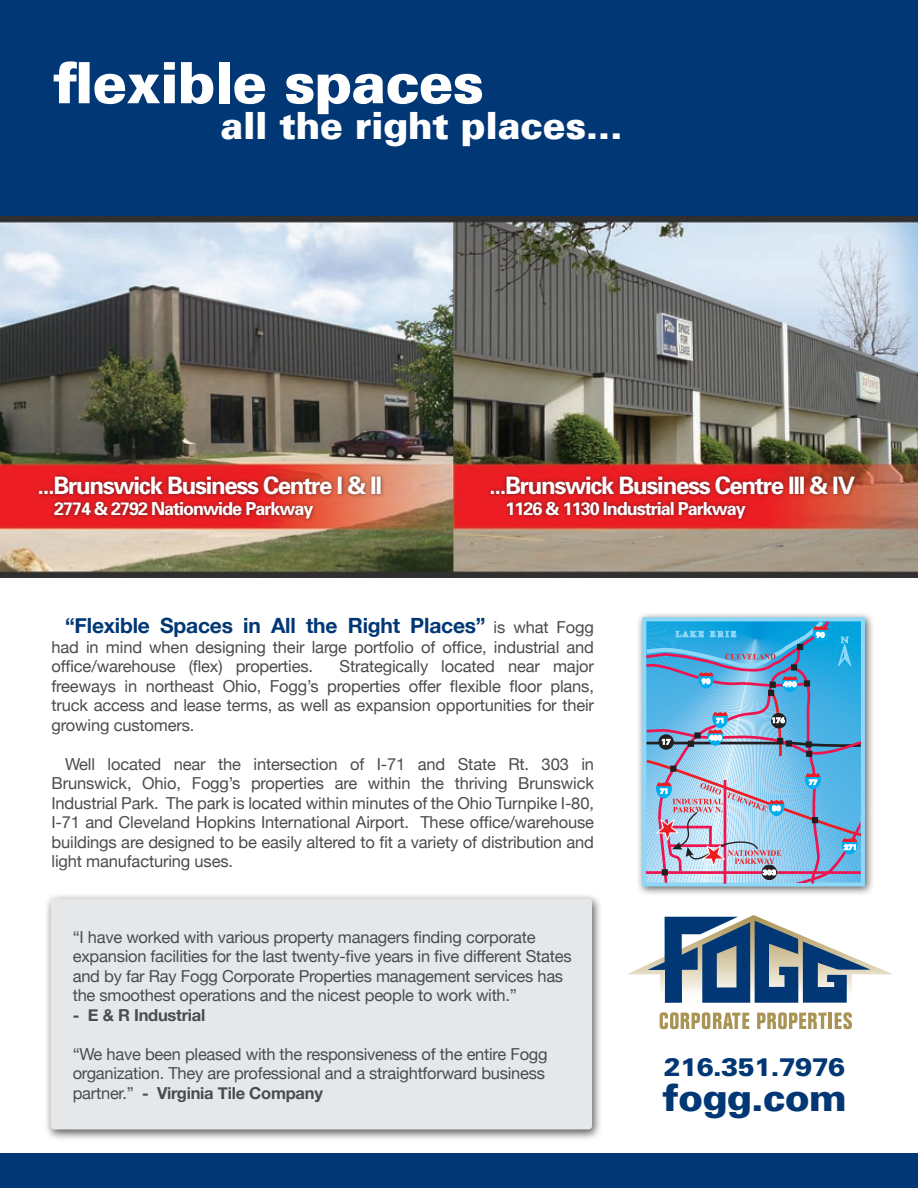
<style>
.page{position:relative;width:918px;height:1188px;background:#fff}
.page>*{position:absolute;margin:0;border:0;box-sizing:border-box;transform-origin:0 0}
.t1{font:900 57px "Univers";letter-spacing:-.02em;color:#fff}
.t2{font:900 37.5px "Univers";letter-spacing:-.01em;color:#fff}
.t3{font:900 37.5px "Univers";letter-spacing:-.02em;color:#013775}
.t4{font:900 25.5px "Univers";letter-spacing:-.02em;color:#013775}
.t5{font:700 24px "Univers";letter-spacing:-.055em;color:#fff}
.t6{font:700 21px "Helvetica Neue";letter-spacing:-.01em;color:#013775}
.t7{font:700 18px "Univers";letter-spacing:-.055em;color:#fff}
.t8{font:16.5px/19.5px "Helvetica Neue";letter-spacing:-.015em;color:#4b4c4d}
.t9{font:700 16.5px "Helvetica Neue";letter-spacing:-.015em;color:#4b4c4d}
.s1{font-weight:400;font-size:16.5px;color:#4b4c4d}
.s2{font-weight:700}
</style>
<div class="page">
<div style="left:0;top:0;width:918px;height:286px;background:#013775"></div>
<svg style="left:627px;top:915px;width:266px;height:114px"></svg>
<div style="left:0;top:1154px;width:918px;height:34px;background:#013775"></div>
<img style="left:0;top:216px;width:918px;height:361px">
<div style="left:43px;top:893px;width:559px;height:248px;background:#231f20;opacity:.75"></div>
<div style="left:51px;top:898px;width:541px;height:231px;background:#e6e7e9;border-radius:4px"></div>
<div style="left:35px;top:472px;width:350px;height:51px;background:#231f20;opacity:.65"></div>
<div style="left:487px;top:472px;width:372px;height:51px;background:#231f20;opacity:.65"></div>
<div style="left:636px;top:611px;width:239px;height:285px;background:#231f20;opacity:.75"></div>
<svg style="left:642px;top:618px;width:224px;height:269px;background:#7bafd5"></svg>
<h1 class="t1" style="left:52px;top:48px;width:433px">flexible spaces</h1>
<h2 class="t2" style="left:220px;top:103px;width:404px">all the right places...</h2>
<h3 class="t5" style="left:38px;top:470px;width:346px">...Brunswick Business Centre I &amp; II</h3>
<p class="t7" style="left:54px;top:497px;width:261px">2774 &amp; 2792 Nationwide Parkway</p>
<h3 class="t5" style="left:489px;top:470px;width:367px">...Brunswick Business Centre III &amp; IV</h3>
<p class="t7" style="left:506px;top:497px;width:242px">1126 &amp; 1130 Industrial Parkway</p>
<p class="t6" style="left:65px;top:613px;width:530px">“Flexible Spaces in All the Right Places” <span class="s1">is what Fogg</span></p>
<p class="t8" style="left:52px;top:637px;width:544px">had in mind when designing their large portfolio of office, industrial and office/warehouse (flex) properties.</p>
<p class="t8" style="left:52px;top:656px;width:544px;text-align:justify;text-indent:288px">Strategically located near major freeways in northeast Ohio, Fogg’s properties offer flexible floor plans, truck access and lease terms, as well as expansion opportunities for their growing customers.</p>
<p class="t8" style="left:52px;top:754px;width:544px;text-align:justify;text-indent:13px">Well located near the intersection of I-71 and State Rt. 303 in Brunswick, Ohio, Fogg’s properties are within the thriving Brunswick Industrial Park. The park is located within minutes of the Ohio Turnpike I-80, I-71 and Cleveland Hopkins International Airport. These office/warehouse buildings are designed to be easily altered to fit a variety of distribution and light manufacturing uses.</p>
<p class="t8" style="left:73px;top:927px;width:500px">“I have worked with various property managers finding corporate expansion facilities for the last twenty-five years in five different States and by far Ray Fogg Corporate Properties management services has the smoothest operations and the nicest people to work with.”</p>
<p class="t9" style="left:73px;top:1005px;width:134px">- E &amp; R Industrial</p>
<p class="t8" style="left:73px;top:1044px;width:476px">“We have been pleased with the responsiveness of the entire Fogg organization. They are professional and a straightforward business partner.” <span class="s2">- Virginia Tile Company</span></p>
<h3 class="t4" style="left:664px;top:1051px;width:183px">216.351.7976</h3>
<h2 class="t3" style="left:662px;top:1074px;width:186px">fogg.com</h2>
</div>
